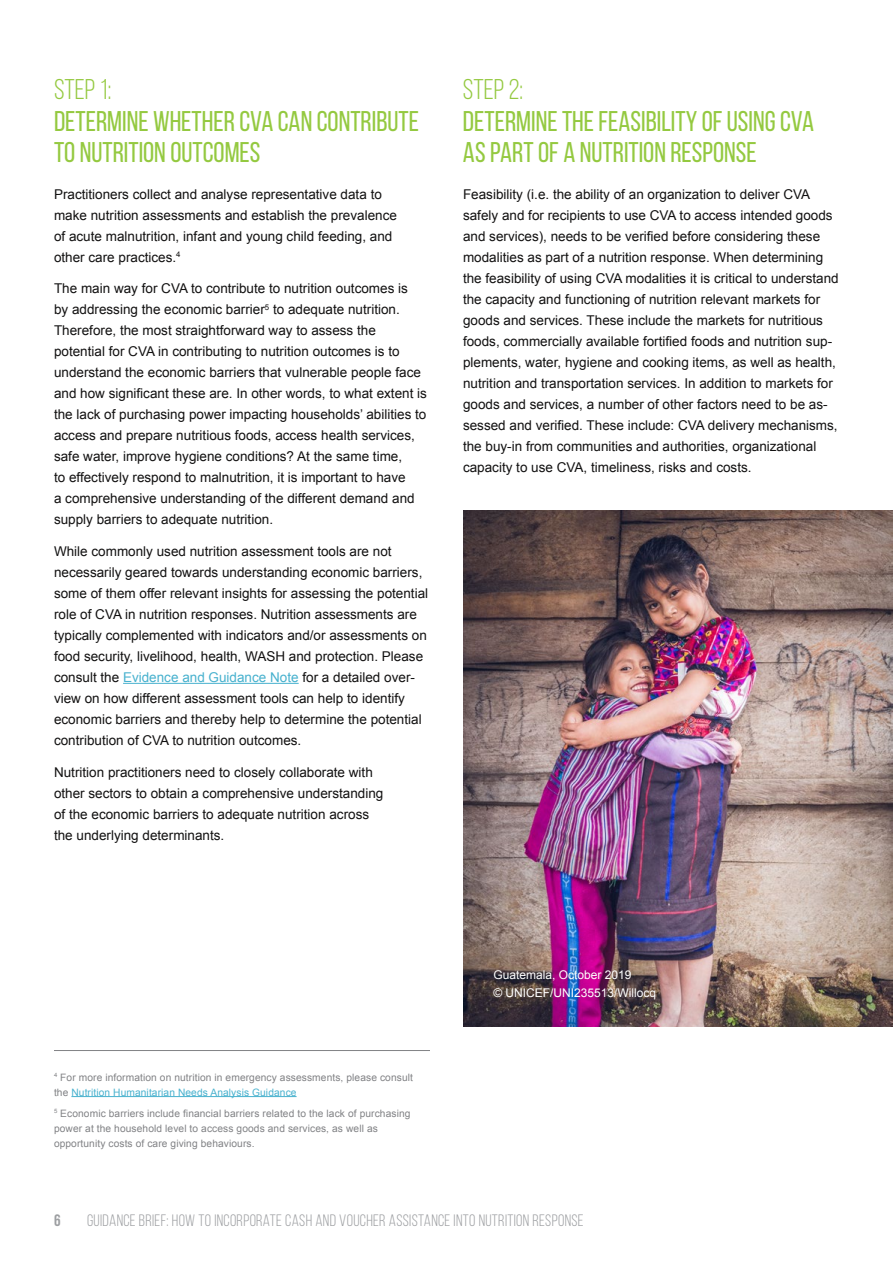
<style>
.page{position:relative;width:893px;height:1263px;background:#fff}
.page>*{position:absolute;margin:0;border:0;box-sizing:border-box;transform-origin:0 0}
.t1{font:28.5px/31.5px "Bebas Neue";color:#94c940}
.t2{font:28.5px "Bebas Neue";color:#94c940}
.t3{font:16.5px "Bebas Neue";letter-spacing:.02em;color:#9d9fa2}
.t4{font:700 16.5px "Bebas Neue";color:#9d9fa2}
.t5{font:13.5px/21px "Arial";color:#121111}
.t6{font:12px/18px "Arial";color:#fff}
.t7{font:10.2px/15px "Arial";letter-spacing:.01em;color:#818285}
.s1{color:#47b1ce}
</style>
<div class="page">
<img style="left:463px;top:510px;width:430px;height:517px">
<hr style="left:123px;top:683px;width:176px;height:1px;background:#47b1ce">
<hr style="left:71px;top:1096px;width:226px;height:1px;background:#47b1ce">
<hr style="left:54px;top:1050px;width:376px;height:1px;background:#818285">
<h1 class="t2" style="left:54px;top:74px;width:59px">STEP 1:</h1>
<h1 class="t1" style="left:54px;top:105px;width:367px">DETERMINE WHETHER CVA CAN CONTRIBUTE<br>TO NUTRITION OUTCOMES</h1>
<p class="t5" style="left:54px;top:184px;width:344px">Practitioners collect and analyse representative data to make nutrition assessments and establish the prevalence of acute malnutrition, infant and young child feeding, and other care practices.<sup>4</sup></p>
<p class="t5" style="left:54px;top:278px;width:374px">The main way for CVA to contribute to nutrition outcomes is<br>by addressing the economic barrier<sup>5</sup> to adequate nutrition.<br>Therefore, the most straightforward way to assess the potential for CVA in contributing to nutrition outcomes is to understand the economic barriers that vulnerable people face and how significant these are. In other words, to what extent is the lack of purchasing power impacting households’ abilities to access and prepare nutritious foods, access health services, safe water, improve hygiene conditions? At the same time,<br>to effectively respond to malnutrition, it is important to have<br>a comprehensive understanding of the different demand and supply barriers to adequate nutrition.</p>
<p class="t5" style="left:54px;top:541px;width:376px">While commonly used nutrition assessment tools are not necessarily geared towards understanding economic barriers, some of them offer relevant insights for assessing the potential role of CVA in nutrition responses. Nutrition assessments are typically complemented with indicators and/or assessments on food security, livelihood, health, WASH and protection. Please consult the <span class="s1">Evidence and Guidance Note</span> for a detailed over&shy;view on how different assessment tools can help to identify economic barriers and thereby help to determine the potential contribution of CVA to nutrition outcomes.</p>
<p class="t5" style="left:54px;top:761px;width:331px">Nutrition practitioners need to closely collaborate with other sectors to obtain a comprehensive understanding of the economic barriers to adequate nutrition across the underlying determinants.</p>
<h1 class="t2" style="left:463px;top:74px;width:62px">STEP 2:</h1>
<h1 class="t1" style="left:463px;top:105px;width:353px">DETERMINE THE FEASIBILITY OF USING CVA<br>AS PART OF A NUTRITION RESPONSE</h1>
<p class="t5" style="left:463px;top:184px;width:377px">Feasibility (i.e. the ability of an organization to deliver CVA safely and for recipients to use CVA to access intended goods and services), needs to be verified before considering these modalities as part of a nutrition response. When determining the feasibility of using CVA modalities it is critical to understand the capacity and functioning of nutrition relevant markets for goods and services. These include the markets for nutritious foods, commercially available fortified foods and nutrition sup&shy;plements, water, hygiene and cooking items, as well as health, nutrition and transportation services. In addition to markets for goods and services, a number of other factors need to be as&shy;sessed and verified. These include: CVA delivery mechanisms, the buy-in from communities and authorities, organizational capacity to use CVA, timeliness, risks and costs.</p>
<p class="t7" style="left:54px;top:1069px;width:360px"><sup>4</sup> For more information on nutrition in emergency assessments, please consult the <span class="s1">Nutrition Humanitarian Needs Analysis Guidance</span></p>
<p class="t7" style="left:54px;top:1105px;width:358px"><sup>5</sup> Economic barriers include financial barriers related to the lack of purchasing power at the household level to access goods and services, as well as opportunity costs of care giving behaviours.</p>
<p class="t6" style="left:493px;top:966px;width:164px">Guatemala, October 2019<br>© UNICEF/UNI235513/Willocq</p>
<p class="t4" style="left:54px;top:1211px;width:8px">6</p>
<p class="t3" style="left:87px;top:1211px;width:498px">GUIDANCE BRIEF: HOW TO INCORPORATE CASH AND VOUCHER ASSISTANCE INTO NUTRITION RESPONSE</p>
</div>
